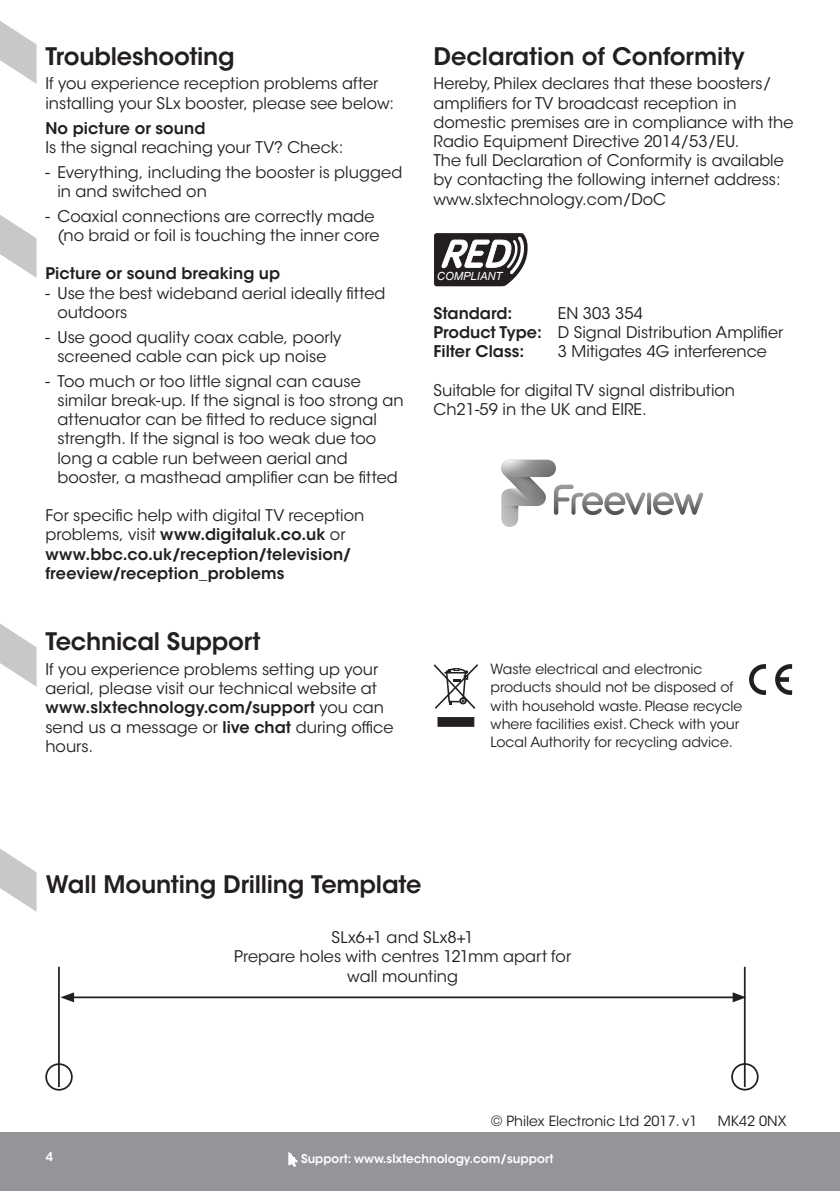
<style>
.page{position:relative;width:840px;height:1191px;background:#fff}
.page>*{position:absolute;margin:0;border:0;box-sizing:border-box;transform-origin:0 0}
.t1{font:600 24px "ITC Avant Garde Std";letter-spacing:-.01em;color:#231f20}
.t2{font:16px/19.2px "ITC Avant Garde Std";letter-spacing:.005em;color:#231f20}
.t3{font:600 16px/19.2px "ITC Avant Garde Std";letter-spacing:.005em;color:#231f20}
.t4{font:14px/18px "ITC Avant Garde Std";color:#231f20}
.t5{font:600 12px "ITC Avant Garde Std";color:#fff}
.t6{font:italic 11.2px "Arial";color:#fff}
.s1{font-weight:400}
.s2{font-weight:600}
</style>
<div class="page">
<svg style="left:646px;top:492px;width:4px;height:23px"></svg>
<svg style="left:653px;top:492px;width:49px;height:23px"></svg>
<svg style="left:501px;top:460px;width:144px;height:67px"></svg>
<svg style="left:0;top:215px;width:37px;height:63px"></svg>
<svg style="left:0;top:624px;width:37px;height:63px"></svg>
<svg style="left:0;top:849px;width:37px;height:63px"></svg>
<svg style="left:0;top:21px;width:37px;height:63px"></svg>
<div style="left:0;top:1132px;width:839px;height:59px;background:#939598"></div>
<svg style="left:288px;top:1152px;width:9px;height:15px"></svg>
<hr style="left:58px;top:966px;width:2px;height:121px;background:#231f20">
<hr style="left:743px;top:966px;width:2px;height:121px;background:#231f20">
<div style="left:45px;top:1063px;width:28px;height:27px;border:2px solid #231f20;border-radius:50%"></div>
<div style="left:730px;top:1063px;width:28px;height:27px;border:2px solid #231f20;border-radius:50%"></div>
<hr style="left:71px;top:996px;width:664px;height:2px;background:#231f20">
<svg style="left:60px;top:992px;width:14px;height:10px"></svg>
<svg style="left:732px;top:992px;width:14px;height:10px"></svg>
<svg style="left:433px;top:664px;width:45px;height:45px"></svg>
<div style="left:437px;top:717px;width:36px;height:9px;background:#231f20;border:1px solid #231f20"></div>
<svg style="left:749px;top:664px;width:16px;height:31px"></svg>
<svg style="left:775px;top:664px;width:16px;height:31px"></svg>
<svg style="left:434px;top:233px;width:94px;height:53px"></svg>
<h1 class="t1" style="left:45px;top:41px;width:191px">Troubleshooting</h1>
<p class="t2" style="left:45px;top:74px;width:350px">If you experience reception problems after installing your SLx booster, please see below:</p>
<p class="t3" style="left:45px;top:118px;width:162px">No picture or sound</p>
<p class="t2" style="left:45px;top:138px;width:299px">Is the signal reaching your TV? Check:</p>
<p class="t2" style="left:57px;top:162px;width:346px;text-indent:-12px">- Everything, including the booster is plugged in and switched on</p>
<p class="t2" style="left:57px;top:206px;width:323px;text-indent:-12px">- Coaxial connections are correctly made (no braid or foil is touching the inner core</p>
<p class="t3" style="left:45px;top:264px;width:236px">Picture or sound breaking up</p>
<p class="t2" style="left:57px;top:283px;width:329px;text-indent:-12px">- Use the best wideband aerial ideally fitted outdoors</p>
<p class="t2" style="left:45px;top:327px;width:297px;text-align:center">- Use good quality coax cable, poorly screened cable can pick up noise</p>
<p class="t2" style="left:57px;top:372px;width:347px;text-indent:-12px">- Too much or too little signal can cause similar break-up. If the signal is too strong an attenuator can be fitted to reduce signal strength. If the signal is too weak due too long a cable run between aerial and booster, a masthead amplifier can be fitted</p>
<p class="t3" style="left:45px;top:506px;width:320px"><span class="s1">For specific help with digital TV reception problems, visit</span> www.digitaluk.co.uk <span class="s1">or </span>www.bbc.co.uk/reception/television/ freeview/reception_problems</p>
<h1 class="t1" style="left:433px;top:41px;width:312px">Declaration of Conformity</h1>
<p class="t2" style="left:433px;top:74px;width:361px">Hereby, Philex declares that these boosters/ amplifiers for TV broadcast reception in domestic premises are in compliance with the Radio Equipment Directive 2014/53/EU.<br>The full Declaration of Conformity is available by contacting the following internet address: www.slxtechnology.com/DoC</p>
<p class="t6" style="left:436px;top:269px;width:67px">COMPLIANT</p>
<p class="t3" style="left:433px;top:303px;width:80px">Standard:</p>
<p class="t2" style="left:433px;top:303px;width:351px;text-indent:124px">EN 303 354<br><span class="s2">Product Type:</span> D Signal Distribution Amplifier<br><span class="s2">Filter Class:</span></p>
<p class="t2" style="left:557px;top:342px;width:210px">3 Mitigates 4G interference</p>
<p class="t2" style="left:433px;top:380px;width:303px">Suitable for digital TV signal distribution<br>Ch21-59 in the UK and EIRE.</p>
<h1 class="t1" style="left:45px;top:626px;width:217px">Technical Support</h1>
<p class="t2" style="left:45px;top:660px;width:349px">If you experience problems setting up your aerial, please visit our technical website at <span class="s2">www.slxtechnology.com/support</span> you can send us a message or <span class="s2">live chat</span> during office hours.</p>
<p class="t4" style="left:490px;top:660px;width:253px">Waste electrical and electronic products should not be disposed of with household waste. Please recycle where facilities exist. Check with your Local Authority for recycling advice.</p>
<h1 class="t1" style="left:46px;top:868px;width:377px">Wall Mounting Drilling Template</h1>
<p class="t2" style="left:234px;top:928px;width:338px;text-align:center">SLx6+1 and SLx8+1<br>Prepare holes with centres 121mm apart for wall mounting</p>
<p class="t4" style="left:491px;top:1112px;width:208px">© Philex Electronic Ltd 2017. v1</p>
<p class="t4" style="left:717px;top:1112px;width:70px">MK42 0NX</p>
<p class="t5" style="left:46px;top:1148px;width:9px">4</p>
<p class="t5" style="left:301px;top:1150px;width:254px">Support: www.slxtechnology.com/support</p>
</div>
